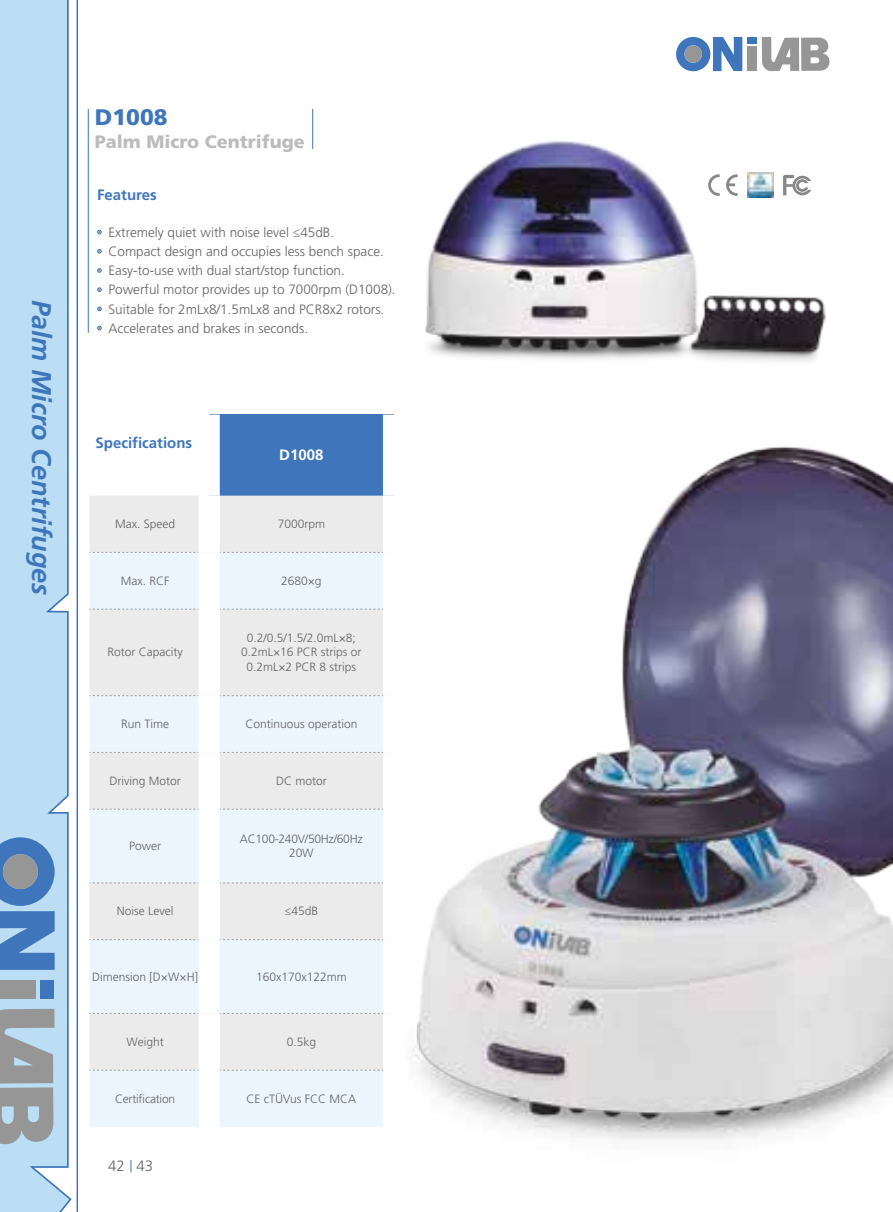
<style>
.page{position:relative;width:893px;height:1212px;background:#fff}
.page>*{position:absolute;margin:0;border:0;box-sizing:border-box;transform-origin:0 0}
.t1{font:italic 700 27px "Frutiger LT Std";color:#3f76bb}
.t2{font:900 22.5px "Frutiger LT Std";color:#3f76bb}
.t3{font:900 18px "Frutiger LT Std";color:#bcbcbc}
.t4{font:700 15px "Frutiger LT Std";color:#3f76bb}
.t5{font:700 15px "Frutiger LT Std";color:#fff}
.t6{font:300 15px "Frutiger LT Std";color:#636362}
.t7{font:300 13.5px/19.2px "Frutiger LT Std";color:#636362}
.t8{font:300 12px/14.4px "Frutiger LT Std";color:#636362;text-align:center}
.t9{font:300 12px/14.4px "Frutiger LT Std";letter-spacing:-.02em;color:#636362;text-align:center}
</style>
<div class="page">
<img style="left:76px;top:320px;width:817px;height:892px">
<hr style="left:77px;top:0;width:1px;height:1212px;background:#3f76bb">
<svg style="left:131px;top:1160px;width:1px;height:12px"></svg>
<svg style="left:676px;top:37px;width:66px;height:28px"></svg>
<div style="left:747px;top:46px;width:10px;height:25px;background:#969696"></div>
<div style="left:747px;top:37px;width:10px;height:7px;background:#3f76bb"></div>
<svg style="left:762px;top:37px;width:67px;height:28px"></svg>
<svg style="left:0;top:0;width:72px;height:1212px;background:#b3d3e9"></svg>
<svg style="left:97px;top:230px;width:5px;height:4px"></svg>
<svg style="left:97px;top:249px;width:5px;height:5px"></svg>
<svg style="left:97px;top:268px;width:5px;height:5px"></svg>
<svg style="left:97px;top:287px;width:5px;height:5px"></svg>
<svg style="left:97px;top:306px;width:5px;height:5px"></svg>
<svg style="left:97px;top:326px;width:5px;height:4px"></svg>
<div style="left:209px;top:415px;width:185px;height:81px;background:#3f76bb"></div>
<div style="left:90px;top:496px;width:293px;height:56px;background:#ecebeb"></div>
<svg style="left:90px;top:553px;width:293px;height:574px;background:#ebf0f4"></svg>
<svg style="left:90px;top:552px;width:109px;height:1px"></svg>
<svg style="left:220px;top:552px;width:163px;height:1px"></svg>
<svg style="left:90px;top:609px;width:109px;height:1px"></svg>
<svg style="left:220px;top:609px;width:163px;height:1px"></svg>
<svg style="left:90px;top:695px;width:109px;height:1px"></svg>
<svg style="left:220px;top:695px;width:163px;height:1px"></svg>
<svg style="left:90px;top:752px;width:109px;height:1px"></svg>
<svg style="left:220px;top:752px;width:163px;height:1px"></svg>
<svg style="left:90px;top:809px;width:109px;height:1px"></svg>
<svg style="left:220px;top:809px;width:163px;height:1px"></svg>
<svg style="left:90px;top:882px;width:109px;height:1px"></svg>
<svg style="left:220px;top:882px;width:163px;height:1px"></svg>
<svg style="left:90px;top:939px;width:109px;height:1px"></svg>
<svg style="left:220px;top:939px;width:163px;height:1px"></svg>
<svg style="left:90px;top:1013px;width:109px;height:1px"></svg>
<svg style="left:90px;top:1070px;width:109px;height:1px"></svg>
<svg style="left:220px;top:1013px;width:163px;height:1px"></svg>
<svg style="left:220px;top:1070px;width:163px;height:1px"></svg>
<div style="left:199px;top:415px;width:21px;height:81px;background:#fff"></div>
<div style="left:383px;top:415px;width:21px;height:81px;background:#fff"></div>
<div style="left:199px;top:496px;width:21px;height:56px;background:#fff"></div>
<div style="left:383px;top:496px;width:21px;height:56px;background:#fff"></div>
<div style="left:199px;top:552px;width:21px;height:57px;background:#fff"></div>
<div style="left:383px;top:552px;width:21px;height:57px;background:#fff"></div>
<div style="left:199px;top:609px;width:21px;height:87px;background:#fff"></div>
<div style="left:383px;top:609px;width:21px;height:87px;background:#fff"></div>
<div style="left:199px;top:696px;width:21px;height:56px;background:#fff"></div>
<div style="left:383px;top:696px;width:21px;height:56px;background:#fff"></div>
<div style="left:199px;top:752px;width:21px;height:57px;background:#fff"></div>
<div style="left:383px;top:752px;width:21px;height:57px;background:#fff"></div>
<div style="left:199px;top:809px;width:21px;height:74px;background:#fff"></div>
<div style="left:383px;top:809px;width:21px;height:74px;background:#fff"></div>
<div style="left:199px;top:883px;width:21px;height:57px;background:#fff"></div>
<div style="left:383px;top:883px;width:21px;height:57px;background:#fff"></div>
<div style="left:199px;top:940px;width:21px;height:73px;background:#fff"></div>
<div style="left:383px;top:940px;width:21px;height:73px;background:#fff"></div>
<div style="left:199px;top:1013px;width:21px;height:57px;background:#fff"></div>
<div style="left:383px;top:1013px;width:21px;height:57px;background:#fff"></div>
<div style="left:199px;top:1070px;width:21px;height:57px;background:#fff"></div>
<div style="left:383px;top:1070px;width:21px;height:57px;background:#fff"></div>
<hr style="left:88px;top:109px;width:1px;height:224px;background:#3f76bb">
<hr style="left:312px;top:109px;width:1px;height:40px;background:#3f76bb">
<img style="left:367px;top:65px;width:494px;height:330px">
<img style="left:748px;top:172px;width:25px;height:26px">
<svg style="left:708px;top:174px;width:12px;height:22px"></svg>
<svg style="left:726px;top:174px;width:12px;height:22px"></svg>
<svg style="left:783px;top:175px;width:28px;height:20px"></svg>
<h1 class="t1" style="left:57px;top:300px;width:297px;rotate:90deg">Palm Micro Centrifuges</h1>
<h2 class="t2" style="left:95px;top:104px;width:74px">D1008</h2>
<h3 class="t3" style="left:95px;top:131px;width:211px">Palm Micro Centrifuge</h3>
<p class="t4" style="left:97px;top:186px;width:61px">Features</p>
<p class="t7" style="left:109px;top:223px;width:289px">Extremely quiet with noise level ≤45dB.<br>Compact design and occupies less bench space.<br>Easy-to-use with dual start/stop function.<br>Powerful motor provides up to 7000rpm (D1008).<br>Suitable for 2mLx8/1.5mLx8 and PCR8x2 rotors.<br>Accelerates and brakes in seconds.</p>
<p class="t4" style="left:96px;top:434px;width:98px">Specifications</p>
<p class="t5" style="left:279px;top:446px;width:46px">D1008</p>
<p class="t8" style="left:115px;top:517px;width:62px">Max. Speed</p>
<p class="t8" style="left:278px;top:517px;width:49px">7000rpm</p>
<p class="t8" style="left:121px;top:573px;width:50px">Max. RCF</p>
<p class="t8" style="left:281px;top:573px;width:42px">2680×g</p>
<p class="t8" style="left:107px;top:645px;width:77px">Rotor Capacity</p>
<p class="t8" style="left:241px;top:631px;width:122px">0.2/0.5/1.5/2.0mL×8;<br>0.2mL×16 PCR strips or<br>0.2mL×2 PCR 8 strips</p>
<p class="t8" style="left:121px;top:717px;width:50px">Run Time</p>
<p class="t8" style="left:245px;top:717px;width:114px">Continuous operation</p>
<p class="t8" style="left:109px;top:773px;width:73px">Driving Motor</p>
<p class="t8" style="left:276px;top:773px;width:52px">DC motor</p>
<p class="t8" style="left:129px;top:839px;width:34px">Power</p>
<p class="t9" style="left:240px;top:832px;width:124px">AC100-240V/50Hz/60Hz<br>20W</p>
<p class="t8" style="left:117px;top:904px;width:58px">Noise Level</p>
<p class="t8" style="left:285px;top:904px;width:35px">≤45dB</p>
<p class="t8" style="left:92px;top:969px;width:107px">Dimension [D×W×H]</p>
<p class="t8" style="left:256px;top:969px;width:92px">160x170x122mm</p>
<p class="t8" style="left:127px;top:1034px;width:39px">Weight</p>
<p class="t8" style="left:287px;top:1034px;width:31px">0.5kg</p>
<p class="t9" style="left:115px;top:1091px;width:62px">Certification</p>
<p class="t8" style="left:247px;top:1091px;width:111px">CE cTÜVus FCC MCA</p>
<p class="t6" style="left:108px;top:1157px;width:47px">42 43</p>
</div>
